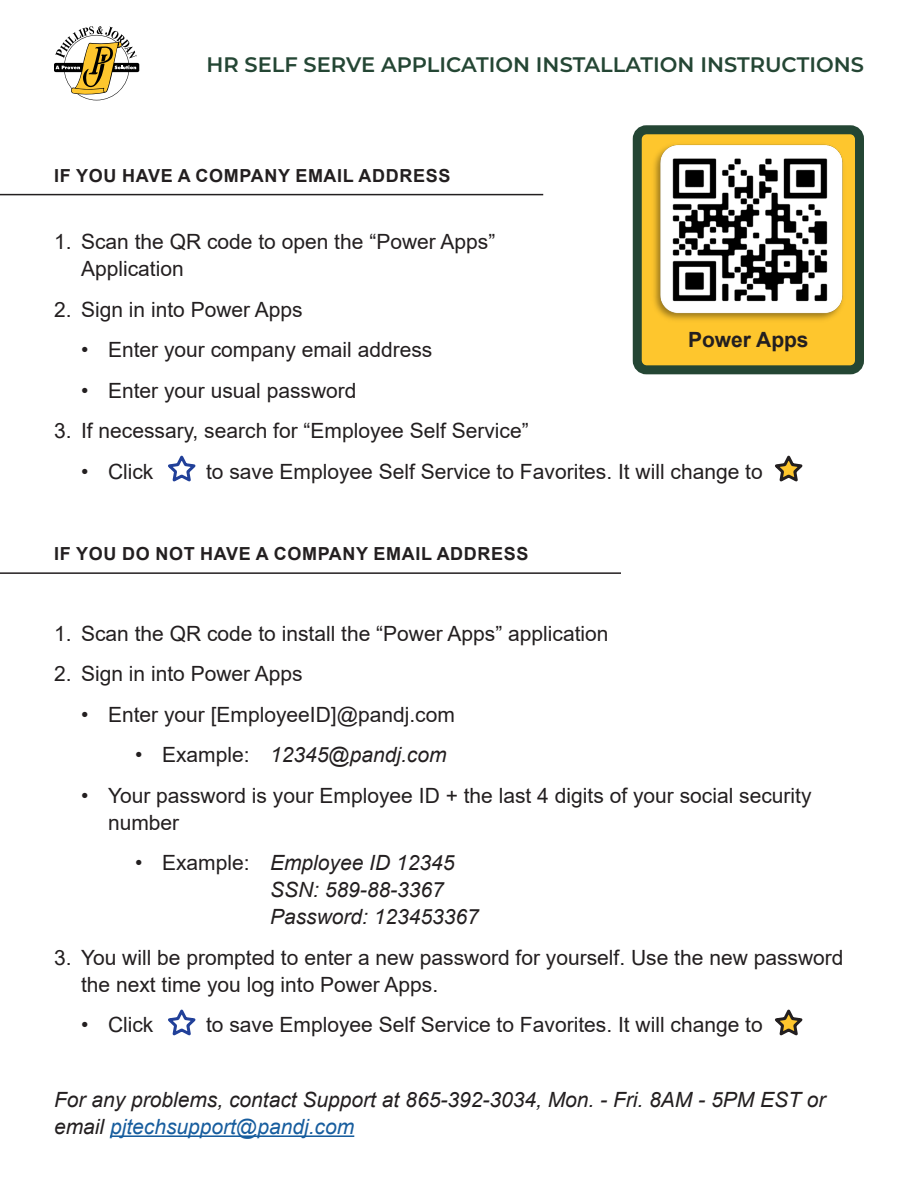
<style>
.page{position:relative;width:918px;height:1188px;background:#fff}
.page>*{position:absolute;margin:0;border:0;box-sizing:border-box;transform-origin:0 0}
.t1{font:21px/27px "Arial";color:#231f20}
.t2{font:italic 21px/27px "Arial";color:#231f20}
.t3{font:600 21px "Montserrat";color:#244634}
.t4{font:700 21px "Arial";color:#231f20}
.t5{font:700 18px "Arial";letter-spacing:.035em;color:#231f20}
.s1{font-style:normal}
.s2{color:#175d9e}
</style>
<div class="page">
<div style="left:54px;top:63px;width:85px;height:9px;background:#000;border-radius:2px"></div>
<svg style="left:55px;top:26px;width:82px;height:74px"></svg>
<hr style="left:110px;top:1135px;width:244px;height:2px;background:#175d9e">
<svg style="left:168px;top:455px;width:28px;height:27px"></svg>
<svg style="left:168px;top:1009px;width:28px;height:27px"></svg>
<svg style="left:775px;top:455px;width:28px;height:27px"></svg>
<svg style="left:775px;top:1009px;width:28px;height:27px"></svg>
<hr style="left:0;top:194px;width:543px;height:1px;background:#231f20">
<hr style="left:0;top:572px;width:621px;height:2px;background:#231f20">
<div style="left:643px;top:135px;width:211px;height:229px;background:#fec62d"></div>
<img style="left:649px;top:140px;width:199px;height:185px">
<div style="left:633px;top:125px;width:231px;height:249px;border:9px solid #244634;border-radius:9px"></div>
<p class="t3" style="left:206px;top:50px;width:659px">HR SELF SERVE APPLICATION INSTALLATION INSTRUCTIONS</p>
<p class="t5" style="left:54px;top:163px;width:398px">IF YOU HAVE A COMPANY EMAIL ADDRESS</p>
<p class="t1" style="left:81px;top:228px;width:416px;text-indent:-27px">1. Scan the QR code to open the “Power Apps”<br>Application</p>
<p class="t1" style="left:54px;top:296px;width:250px">2. Sign in into Power Apps</p>
<p class="t1" style="left:81px;top:336px;width:353px">• Enter your company email address</p>
<p class="t1" style="left:81px;top:377px;width:277px">• Enter your usual password</p>
<p class="t1" style="left:54px;top:417px;width:476px">3. If necessary, search for “Employee Self Service”</p>
<p class="t1" style="left:81px;top:458px;width:74px">• Click</p>
<p class="t1" style="left:206px;top:458px;width:558px">to save Employee Self Service to Favorites. It will change to</p>
<p class="t4" style="left:688px;top:325px;width:122px">Power Apps</p>
<p class="t5" style="left:54px;top:541px;width:476px">IF YOU DO NOT HAVE A COMPANY EMAIL ADDRESS</p>
<p class="t1" style="left:54px;top:620px;width:556px">1. Scan the QR code to install the “Power Apps” application</p>
<p class="t1" style="left:54px;top:660px;width:250px">2. Sign in into Power Apps</p>
<p class="t1" style="left:81px;top:701px;width:375px">• Enter your [EmployeeID]@pandj.com</p>
<p class="t2" style="left:135px;top:742px;width:313px"><span class="s1">• Example:</span> 12345@pandj.com</p>
<p class="t1" style="left:108px;top:782px;width:705px;text-indent:-27px">• Your password is your Employee ID + the last 4 digits of your social security number</p>
<p class="t2" style="left:270px;top:850px;width:210px;text-indent:-135px"><span class="s1">• Example:</span> Employee ID 12345<br>SSN: 589-88-3367<br>Password: 123453367</p>
<p class="t1" style="left:81px;top:944px;width:764px;text-indent:-27px">3. You will be prompted to enter a new password for yourself. Use the new password the next time you log into Power Apps.</p>
<p class="t1" style="left:81px;top:1011px;width:74px">• Click</p>
<p class="t1" style="left:206px;top:1011px;width:558px">to save Employee Self Service to Favorites. It will change to</p>
<p class="t2" style="left:54px;top:1086px;width:773px">For any problems, contact Support at 865-392-3034, Mon. - Fri. 8AM - 5PM EST or email <span class="s2">pjtechsupport@pandj.com</span></p>
</div>
